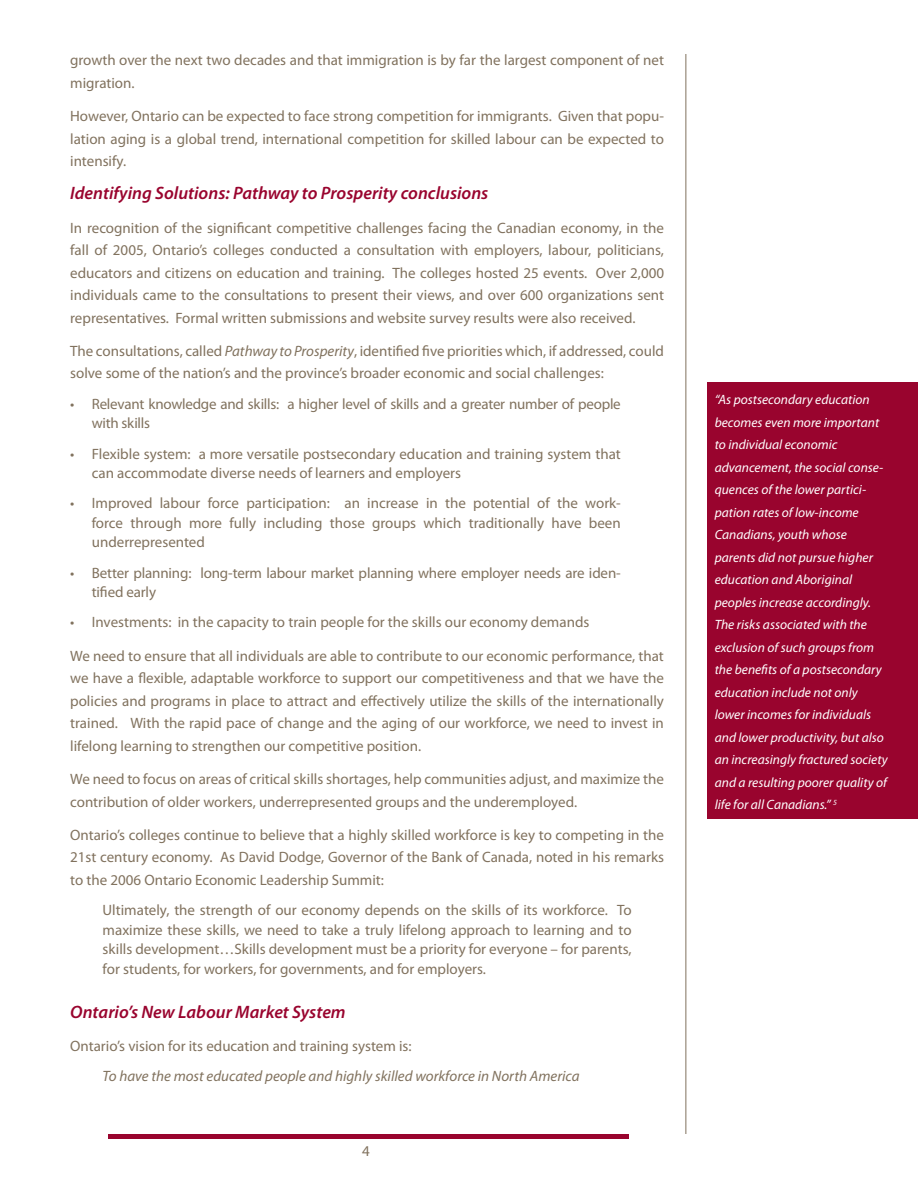
<style>
.page{position:relative;width:918px;height:1188px;background:#fff}
.page>*{position:absolute;margin:0;border:0;box-sizing:border-box;transform-origin:0 0}
.t1{font:italic 600 18px "Myriad Pro";color:#99042e}
.t2{font:15px/22.5px "Myriad Pro";color:#81725e}
.t3{font:italic 15px "Myriad Pro";color:#81725e}
.t4{font:italic 13.5px/22.5px "Myriad Pro";color:#fff}
.s1{font-style:italic}
</style>
<div class="page">
<div style="left:707px;top:382px;width:211px;height:437px;background:#99042e"></div>
<hr style="left:686px;top:54px;width:1px;height:1080px;background:#81725e">
<hr style="left:108px;top:1134px;width:520px;height:4px;background:#99042e">
<p class="t2" style="left:70px;top:49px;width:595px">growth over the next two decades and that immigration is by far the largest component of net migration.</p>
<p class="t2" style="left:70px;top:105px;width:595px;text-align:justify">However, Ontario can be expected to face strong competition for immigrants. Given that popu&shy;lation aging is a global trend, international competition for skilled labour can be expected to intensify.</p>
<p class="t1" style="left:70px;top:182px;width:420px">Identifying Solutions: Pathway to Prosperity conclusions</p>
<p class="t2" style="left:70px;top:216px;width:595px;text-align:justify">In recognition of the significant competitive challenges facing the Canadian economy, in the fall of 2005, Ontario’s colleges conducted a consultation with employers, labour, politicians, educators and citizens on education and training. The colleges hosted 25 events. Over 2,000 individuals came to the consultations to present their views, and over 600 organizations sent representatives. Formal written submissions and website survey results were also received.</p>
<p class="t2" style="left:70px;top:339px;width:595px">The consultations, called <span class="s1">Pathway to Prosperity</span>, identified five priorities which, if addressed, could solve some of the nation’s and the province’s broader economic and social challenges:</p>
<p class="t2" style="left:92px;top:394px;width:531px;line-height:19.5px">Relevant knowledge and skills: a higher level of skills and a greater number of people with skills</p>
<p class="t2" style="left:92px;top:444px;width:531px;line-height:19.5px">Flexible system: a more versatile postsecondary education and training system that can accommodate diverse needs of learners and employers</p>
<p class="t2" style="left:92px;top:493px;width:531px;line-height:19.5px;text-align:justify">Improved labour force participation: an increase in the potential of the work&shy;force through more fully including those groups which traditionally have been underrepresented</p>
<p class="t2" style="left:92px;top:563px;width:531px;line-height:19.5px">Better planning: long-term labour market planning where employer needs are iden&shy;tified early</p>
<p class="t2" style="left:92px;top:611px;width:499px">Investments: in the capacity to train people for the skills our economy demands</p>
<p class="t2" style="left:70px;top:644px;width:595px;text-align:justify">We need to ensure that all individuals are able to contribute to our economic performance, that we have a flexible, adaptable workforce to support our competitiveness and that we have the policies and programs in place to attract and effectively utilize the skills of the internationally trained. With the rapid pace of change and the aging of our workforce, we need to invest in lifelong learning to strengthen our competitive position.</p>
<p class="t2" style="left:70px;top:768px;width:595px">We need to focus on areas of critical skills shortages, help communities adjust, and maximize the contribution of older workers, underrepresented groups and the underemployed.</p>
<p class="t2" style="left:70px;top:823px;width:595px;text-align:justify">Ontario’s colleges continue to believe that a highly skilled workforce is key to competing in the 21st century economy. As David Dodge, Governor of the Bank of Canada, noted in his remarks to the 2006 Ontario Economic Leadership Summit:</p>
<p class="t2" style="left:103px;top:900px;width:531px;line-height:19.5px;text-align:justify">Ultimately, the strength of our economy depends on the skills of its workforce. To maximize these skills, we need to take a truly lifelong approach to learning and to skills development…Skills development must be a priority for everyone – for parents, for students, for workers, for governments, and for employers.</p>
<p class="t1" style="left:70px;top:1000px;width:277px">Ontario’s New Labour Market System</p>
<p class="t2" style="left:70px;top:1035px;width:343px">Ontario’s vision for its education and training system is:</p>
<p class="t3" style="left:103px;top:1067px;width:478px">To have the most educated people and highly skilled workforce in North America</p>
<p class="t2" style="left:70px;top:392px;width:6px">•</p>
<p class="t2" style="left:70px;top:442px;width:6px">•</p>
<p class="t2" style="left:70px;top:492px;width:6px">•</p>
<p class="t2" style="left:70px;top:561px;width:6px">•</p>
<p class="t2" style="left:70px;top:611px;width:6px">•</p>
<p class="t2" style="left:362px;top:1139px;width:9px">4</p>
<p class="t4" style="left:715px;top:388px;width:174px">“As postsecondary education becomes even more important to individual economic advancement, the social conse&shy;quences of the lower partici&shy;pation rates of low-income<br>Canadians, youth whose parents did not pursue higher education and Aboriginal peoples increase accordingly.<br>The risks associated with the exclusion of such groups from the benefits of a postsecondary education include not only lower incomes for individuals and lower productivity, but also an increasingly fractured society and a resulting poorer quality of life for all Canadians.” <sup>5</sup></p>
</div>
